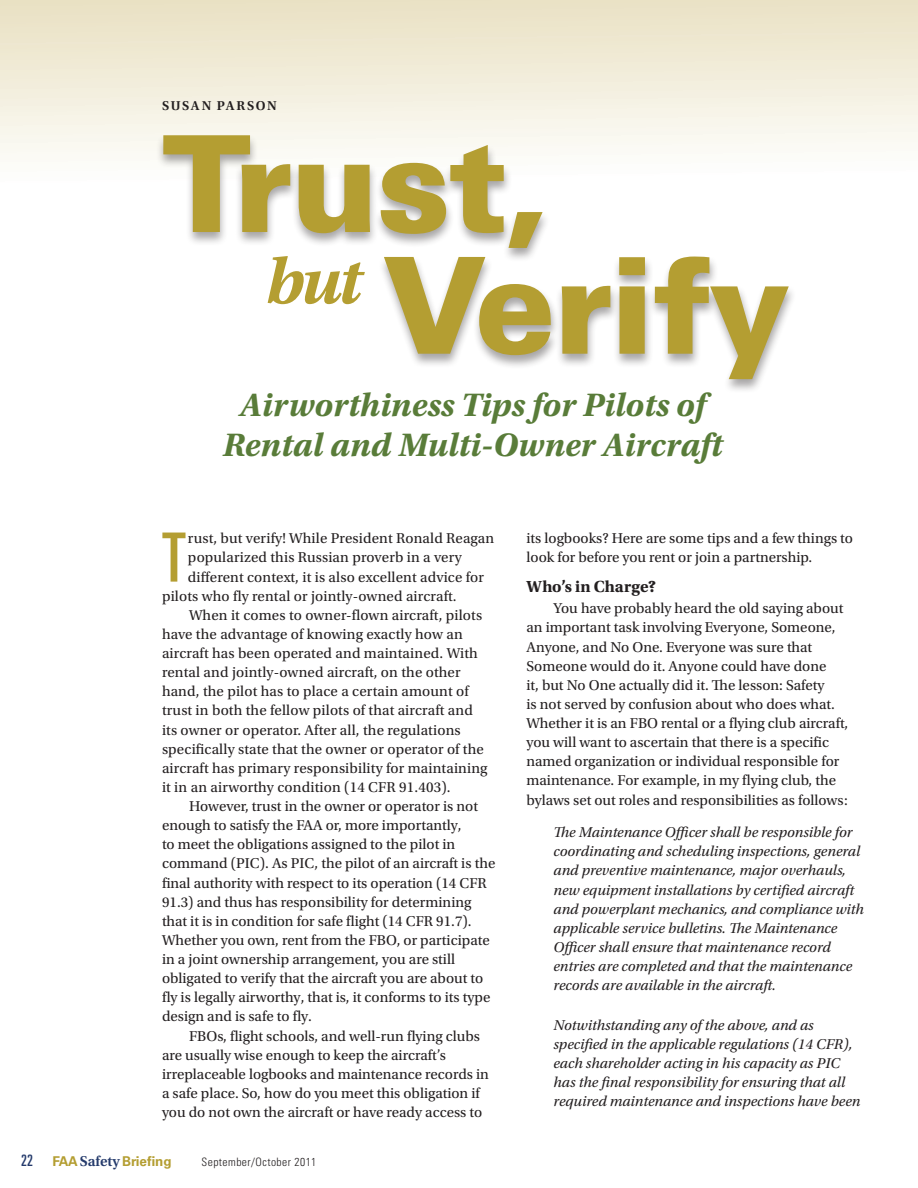
<style>
.page{position:relative;width:918px;height:1188px;background:#fff}
.page>*{position:absolute;margin:0;border:0;box-sizing:border-box;transform-origin:0 0}
.t1{font:900 133.95px/121.6px "Univers LT Std";letter-spacing:-.02em;color:#b49e32}
.t2{font:italic 700 67.95px "Utopia Std";color:#b49e32}
.t3{font:ultra-condensed 67.95px "Univers LT Std";color:#b49e32}
.t4{font:italic 700 34.2px/40.5px "Utopia Std";color:#597c39;text-align:center}
.t5{font:700 16.8px "Utopia Std";letter-spacing:.005em;color:#231f20}
.t6{font:15px/19.2px "Utopia Std";color:#231f20}
.t7{font:italic 15px/19px "Utopia Std";color:#231f20}
.t8{font:700 13.5px "Univers LT Std";color:#b49e32}
.t9{font:600 13.5px "Utopia Std";letter-spacing:.115em;color:#231f20}
.t10{font:300 condensed 11.55px "Univers LT Std";letter-spacing:.04em;color:#231f20}
.s1{font-weight:400;font-stretch:ultra-condensed;font-size:15.75px;color:#253b6c}
.s2{font-family:"Utopia Std";font-weight:600;font-size:15px;color:#253b6c}
</style>
<div class="page">
<div style="left:0;top:0;width:918px;height:221px;background:linear-gradient(to bottom,#eae1c4,#fff)"></div>
<div style="left:156px;top:134px;width:641px;height:260px;background:#231f20;opacity:.4"></div>
<p class="t9" style="left:162px;top:98px;width:116px">SUSA N PARSON</p>
<p class="t1" style="left:383px;top:122px;width:410px;text-indent:-221px">Trust,<br>Verify</p>
<p class="t2" style="left:266px;top:242px;width:97px">but</p>
<p class="t4" style="left:222px;top:385px;width:502px">Airworthiness Tips for Pilots of<br>Rental and Multi-Owner Aircraft</p>
<p class="t3" style="left:162px;top:519px;width:25px">T</p>
<p class="t6" style="left:188px;top:529px;width:308px">rust, but verify! While President Ronald Reagan</p>
<p class="t6" style="left:188px;top:548px;width:275px">popularized this Russian proverb in a very</p>
<p class="t6" style="left:188px;top:567px;width:298px">different context, it is also excellent advice for</p>
<p class="t6" style="left:162px;top:587px;width:296px">pilots who fly rental or jointly-owned aircraft.</p>
<p class="t6" style="left:189px;top:606px;width:295px">When it comes to owner-flown aircraft, pilots</p>
<p class="t6" style="left:162px;top:625px;width:302px">have the advantage of knowing exactly how an</p>
<p class="t6" style="left:162px;top:644px;width:317px">aircraft has been operated and maintained. With</p>
<p class="t6" style="left:162px;top:663px;width:300px">rental and jointly-owned aircraft, on the other</p>
<p class="t6" style="left:162px;top:682px;width:308px">hand, the pilot has to place a certain amount of</p>
<p class="t6" style="left:162px;top:701px;width:312px">trust in both the fellow pilots of that aircraft and</p>
<p class="t6" style="left:162px;top:720px;width:300px">its owner or operator. After all, the regulations</p>
<p class="t6" style="left:162px;top:740px;width:323px">specifically state that the owner or operator of the</p>
<p class="t6" style="left:162px;top:759px;width:327px">aircraft has primary responsibility for maintaining</p>
<p class="t6" style="left:162px;top:778px;width:290px">it in an airworthy condition (14 CFR 91.403).</p>
<p class="t6" style="left:189px;top:797px;width:291px">However, trust in the owner or operator is not</p>
<p class="t6" style="left:162px;top:816px;width:301px">enough to satisfy the FAA or, more importantly,</p>
<p class="t6" style="left:162px;top:835px;width:295px">to meet the obligations assigned to the pilot in</p>
<p class="t6" style="left:162px;top:854px;width:335px">command (PIC). As PIC, the pilot of an aircraft is the</p>
<p class="t6" style="left:162px;top:873px;width:326px">final authority with respect to its operation (14 CFR</p>
<p class="t6" style="left:162px;top:893px;width:311px">91.3) and thus has responsibility for determining</p>
<p class="t6" style="left:162px;top:912px;width:311px">that it is in condition for safe flight (14 CFR 91.7).</p>
<p class="t6" style="left:162px;top:931px;width:329px">Whether you own, rent from the FBO, or participate</p>
<p class="t6" style="left:162px;top:950px;width:295px">in a joint ownership arrangement, you are still</p>
<p class="t6" style="left:162px;top:969px;width:323px">obligated to verify that the aircraft you are about to</p>
<p class="t6" style="left:162px;top:988px;width:330px">fly is legally airworthy, that is, it conforms to its type</p>
<p class="t6" style="left:162px;top:1007px;width:152px">design and is safe to fly.</p>
<p class="t6" style="left:189px;top:1026px;width:293px">FBOs, flight schools, and well-run flying clubs</p>
<p class="t6" style="left:162px;top:1046px;width:286px">are usually wise enough to keep the aircraft’s</p>
<p class="t6" style="left:162px;top:1065px;width:329px">irreplaceable logbooks and maintenance records in</p>
<p class="t6" style="left:162px;top:1084px;width:319px">a safe place. So, how do you meet this obligation if</p>
<p class="t6" style="left:162px;top:1103px;width:322px">you do not own the aircraft or have ready access to</p>
<p class="t8" style="left:21px;top:1153px;width:152px"><span class="s1">22</span> FAA <span class="s2">SAFETY</span>Briefing</p>
<p class="t10" style="left:202px;top:1155px;width:116px">September/October 2011</p>
<p class="t6" style="left:527px;top:529px;width:328px">its logbooks? Here are some tips and a few things to look for before you rent or join a partnership.</p>
<p class="t5" style="left:526px;top:577px;width:131px">Who’s in Charge?</p>
<p class="t6" style="left:526px;top:599px;width:323px;text-indent:27px">You have probably heard the old saying about an important task involving Everyone, Someone, Anyone, and No One. Everyone was sure that Someone would do it. Anyone could have done<br>it, but No One actually did it. The lesson: Safety<br>is not served by confusion about who does what.<br>Whether it is an FBO rental or a flying club aircraft, you will want to ascertain that there is a specific named organization or individual responsible for maintenance. For example, in my flying club, the bylaws set out roles and responsibilities as follows:</p>
<p class="t7" style="left:554px;top:823px;width:312px">The Maintenance Officer shall be responsible for coordinating and scheduling inspections, general and preventive maintenance, major overhauls, new equipment installations by certified aircraft and powerplant mechanics, and compliance with applicable service bulletins. The Maintenance Officer shall ensure that maintenance record entries are completed and that the maintenance records are available in the aircraft.</p>
<p class="t7" style="left:554px;top:1015px;width:309px">Notwithstanding any of the above, and as specified in the applicable regulations (14 CFR), each shareholder acting in his capacity as PIC has the final responsibility for ensuring that all required maintenance and inspections have been</p>
</div>
